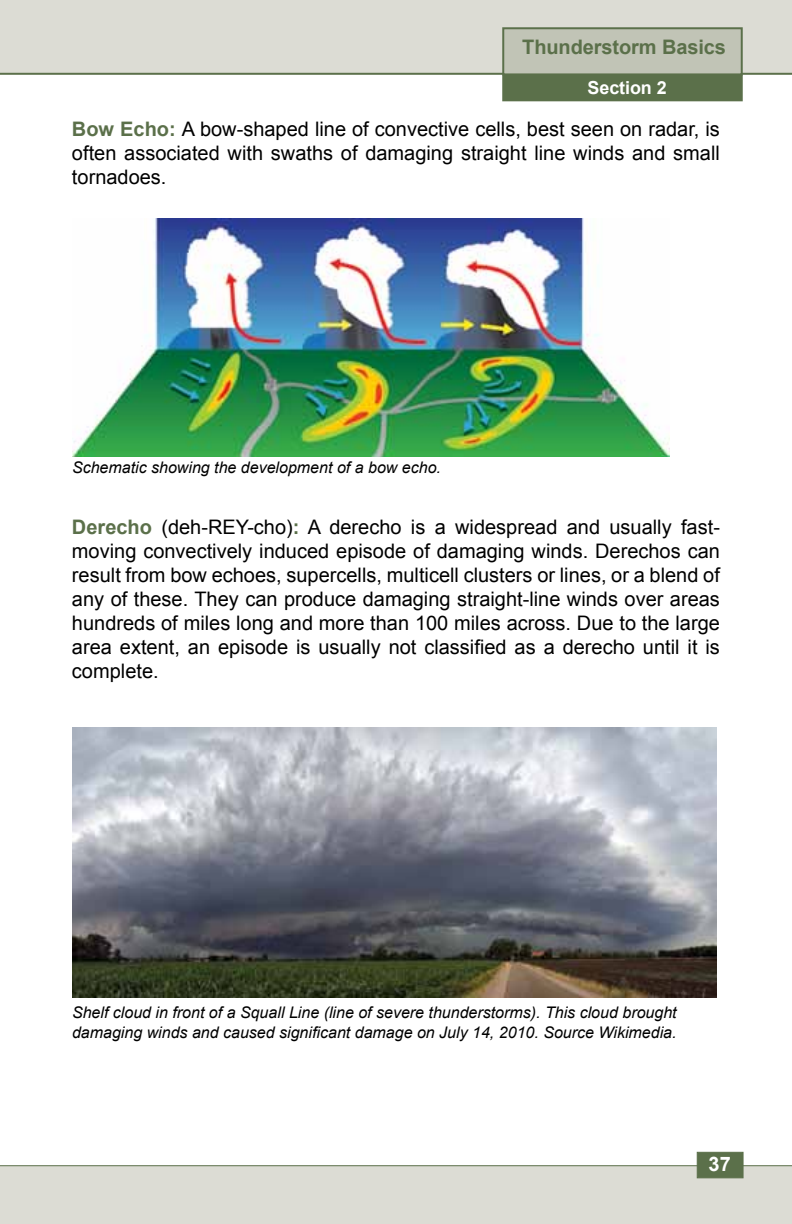
<style>
.page{position:relative;width:792px;height:1224px;background:#fff}
.page>*{position:absolute;margin:0;border:0;box-sizing:border-box;transform-origin:0 0}
.t1{font:20px/24px "Arial";color:#000;text-align:justify}
.t2{font:700 20px "Arial";letter-spacing:-.005em;color:#5b704a}
.t3{font:700 20px "Arial";color:#fff}
.t4{font:700 18px "Arial";letter-spacing:-.005em;color:#fff}
.t5{font:italic 16px/19.2px "Arial";color:#000}
.s1{font-weight:700;color:#5b704a}
</style>
<div class="page">
<div style="left:0;top:1165px;width:792px;height:59px;background:#dcdcd4"></div>
<div style="left:0;top:0;width:792px;height:75px;background:#dcdcd4"></div>
<div style="left:502px;top:75px;width:241px;height:26px;background:#5b704a"></div>
<div style="left:502px;top:27px;width:241px;height:48px;background:#c1c4b6;border:2px solid #5b704a"></div>
<div style="left:697px;top:1152px;width:46px;height:26px;background:#5b704a"></div>
<img style="left:73px;top:219px;width:597px;height:238px">
<img style="left:72px;top:727px;width:645px;height:271px">
<p class="t2" style="left:522px;top:34px;width:205px">Thunderstorm Basics</p>
<p class="t4" style="left:588px;top:76px;width:81px">Section 2</p>
<p class="t1" style="left:72px;top:117px;width:649px"><span class="s1">Bow Echo:</span> A bow-shaped line of convective cells, best seen on radar, is often associated with swaths of damaging straight line winds and small tornadoes.</p>
<p class="t5" style="left:72px;top:458px;width:371px">Schematic showing the development of a bow echo.</p>
<p class="t1" style="left:72px;top:515px;width:649px"><span class="s1">Derecho</span> (deh-REY-cho)<span class="s1">:</span> A derecho is a widespread and usually fast&shy;moving convectively induced episode of damaging winds. Derechos can result from bow echoes, supercells, multicell clusters or lines, or a blend of any of these. They can produce damaging straight-line winds over areas hundreds of miles long and more than 100 miles across. Due to the large area extent, an episode is usually not classified as a derecho until it is complete.</p>
<p class="t5" style="left:72px;top:1003px;width:606px">Shelf cloud in front of a Squall Line (line of severe thunderstorms). This cloud brought damaging winds and caused significant damage on July 14, 2010. Source Wikimedia.</p>
<p class="t3" style="left:709px;top:1150px;width:24px">37</p>
</div>
